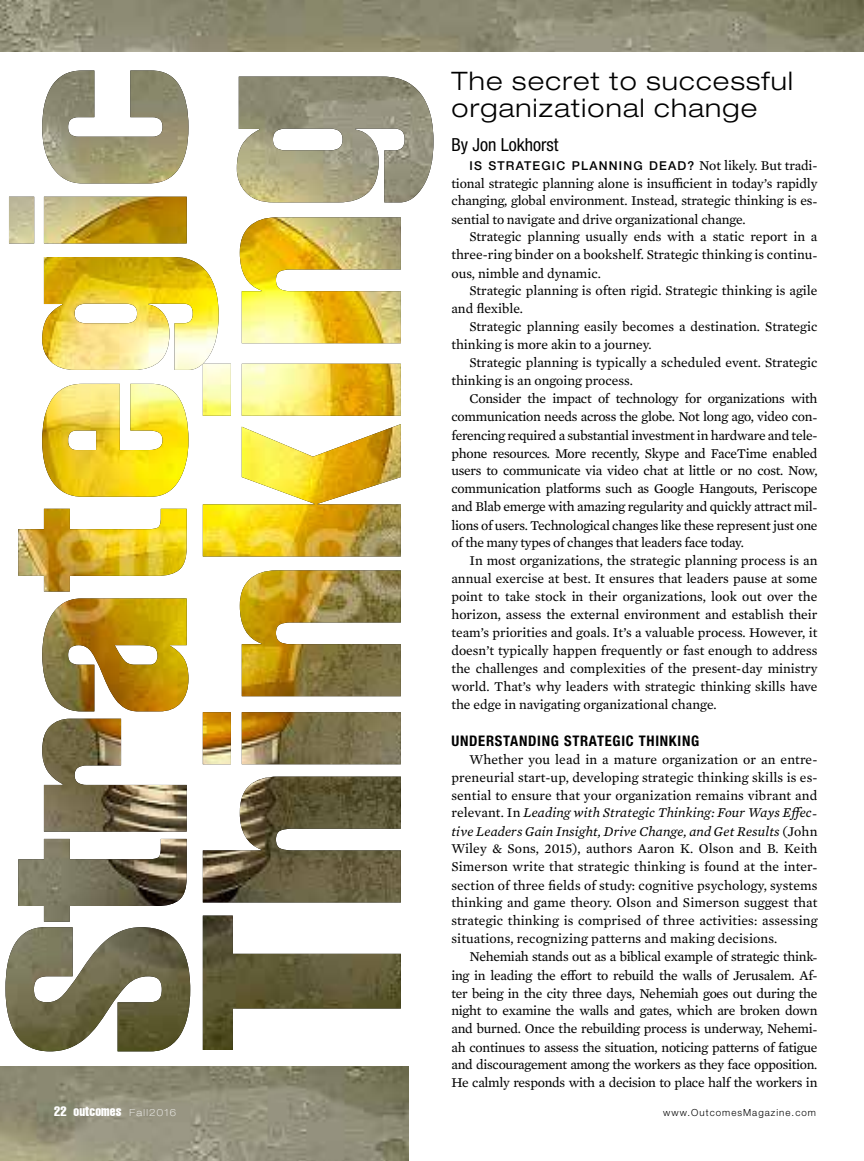
<style>
.page{position:relative;width:864px;height:1161px;background:#fff}
.page>*{position:absolute;margin:0;border:0;box-sizing:border-box;transform-origin:0 0}
.t1{font:300 expanded 25.5px/27px "Helvetica Neue";letter-spacing:.05em;color:#000}
.t2{font:condensed 18px "Helvetica Neue";color:#000}
.t3{font:700 condensed 14.7px "Helvetica Neue";letter-spacing:.05em;color:#000}
.t4{font:13.65px/18px "Mercury Text G2";color:#000;text-align:justify}
.t5{font:extra-condensed 13.5px "Helvetica";letter-spacing:.01em;color:#fff}
.t6{font:500 12.15px "Helvetica Neue";letter-spacing:.1em;color:#000}
.t7{font:300 9.75px "Helvetica Neue";letter-spacing:.105em;color:#000}
.s1{font-family:"Mercury Text G2";font-weight:400;font-size:13.65px}
.s2{font-style:italic}
.s3{font-family:"Helvetica Neue";font-weight:100;font-stretch:expanded;font-size:9.75px}
</style>
<div class="page">
<img style="left:0;top:1066px;width:408px;height:95px">
<img style="left:5px;top:450px;width:396px;height:601px">
<img style="left:9px;top:70px;width:425px;height:380px">
<img style="left:0;top:0;width:864px;height:51px">
<h1 class="t1" style="left:451px;top:68px;width:343px">The secret to successful organizational change</h1>
<h2 class="t2" style="left:451px;top:135px;width:108px">By Jon Lokhorst</h2>
<p class="t6" style="left:469px;top:158px;width:350px">IS STRATEGIC PLANNING DEAD? <span class="s1">Not likely. But tradi-</span></p>
<p class="t4" style="left:451px;top:173px;width:368px">tional strategic planning alone is insufficient in today’s rapidly changing, global environment. Instead, strategic thinking is es&shy;sential to navigate and drive organizational change.</p>
<p class="t4" style="left:451px;top:227px;width:368px;text-indent:18px">Strategic planning usually ends with a static report in a three-ring binder on a bookshelf. Strategic thinking is continu&shy;ous, nimble and dynamic.</p>
<p class="t4" style="left:451px;top:281px;width:368px;text-indent:18px">Strategic planning is often rigid. Strategic thinking is agile and flexible.</p>
<p class="t4" style="left:451px;top:317px;width:368px;text-indent:18px">Strategic planning easily becomes a destination. Strategic thinking is more akin to a journey.</p>
<p class="t4" style="left:451px;top:353px;width:368px;text-indent:18px">Strategic planning is typically a scheduled event. Strategic thinking is an ongoing process.</p>
<p class="t4" style="left:451px;top:389px;width:368px;text-indent:18px">Consider the impact of technology for organizations with communication needs across the globe. Not long ago, video con&shy;ferencing required a substantial investment in hardware and tele&shy;phone resources. More recently, Skype and FaceTime enabled users to communicate via video chat at little or no cost. Now, communication platforms such as Google Hangouts, Periscope and Blab emerge with amazing regularity and quickly attract mil&shy;lions of users. Technological changes like these represent just one of the many types of changes that leaders face today.</p>
<p class="t4" style="left:451px;top:551px;width:368px;text-indent:18px">In most organizations, the strategic planning process is an annual exercise at best. It ensures that leaders pause at some point to take stock in their organizations, look out over the horizon, assess the external environment and establish their team’s priorities and goals. It’s a valuable process. However, it doesn’t typically happen frequently or fast enough to address the challenges and complexities of the present-day ministry world. That’s why leaders with strategic thinking skills have the edge in navigating organizational change.</p>
<p class="t3" style="left:451px;top:731px;width:249px">UNDERSTANDING STRATEGIC THINKING</p>
<p class="t4" style="left:451px;top:749px;width:368px;text-indent:18px">Whether you lead in a mature organization or an entre&shy;preneurial start-up, developing strategic thinking skills is es&shy;sential to ensure that your organization remains vibrant and relevant. In <span class="s2">Leading with Strategic Thinking: Four Ways Effec&shy;tive Leaders Gain Insight, Drive Change, and Get Results</span> (John Wiley &amp; Sons, 2015), authors Aaron K. Olson and B. Keith Simerson write that strategic thinking is found at the inter&shy;section of three fields of study: cognitive psychology, systems thinking and game theory. Olson and Simerson suggest that strategic thinking is comprised of three activities: assessing situations, recognizing patterns and making decisions.</p>
<p class="t4" style="left:451px;top:947px;width:368px;text-indent:18px">Nehemiah stands out as a biblical example of strategic think&shy;ing in leading the effort to rebuild the walls of Jerusalem. Af&shy;ter being in the city three days, Nehemiah goes out during the night to examine the walls and gates, which are broken down and burned. Once the rebuilding process is underway, Nehemi&shy;ah continues to assess the situation, noticing patterns of fatigue and discouragement among the workers as they face opposition.<br>He calmly responds with a decision to place half the workers in</p>
<p class="t5" style="left:54px;top:1103px;width:124px">22 outcomes <span class="s3">Fall2016</span></p>
<p class="t7" style="left:663px;top:1107px;width:154px">www.OutcomesMagazine.com</p>
</div>
